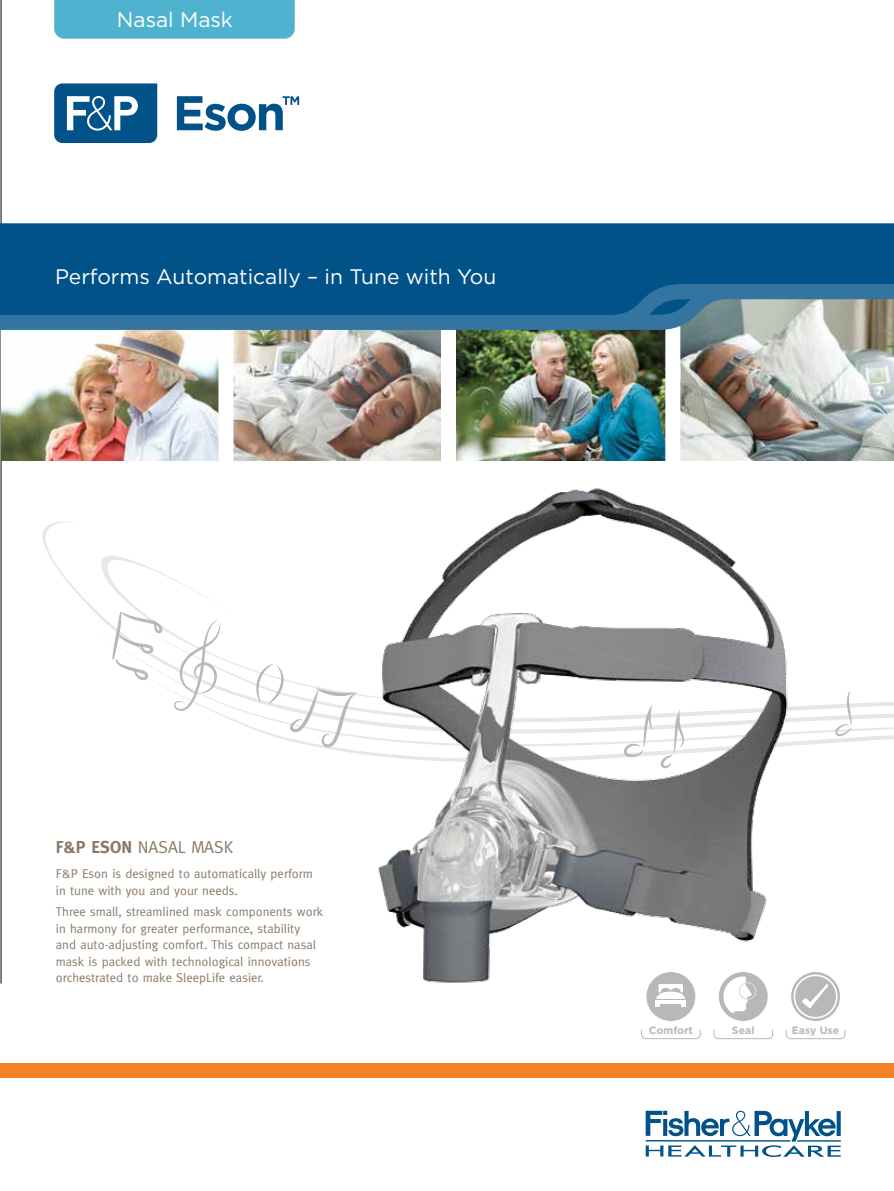
<style>
.page{position:relative;width:894px;height:1191px;background:#fff}
.page>*{position:absolute;margin:0;border:0;box-sizing:border-box;transform-origin:0 0}
.t1{font:21px "Gotham";color:#fff}
.t2{font:700 17.25px "Meta";color:#8a7967}
.t3{font:17.25px "Meta";color:#8a7967}
.t4{font:12.75px/16.5px "Meta";color:#8a7967}
.t5{font:700 10.5px "Gotham";color:#b6b8ba}
.s1{font-weight:400}
</style>
<div class="page">
<img style="left:402px;top:488px;width:395px;height:552px">
<svg style="left:42px;top:518px;width:755px;height:409px"></svg>
<svg style="left:134px;top:624px;width:663px;height:146px"></svg>
<svg style="left:98px;top:546px;width:382px;height:85px"></svg>
<svg style="left:93px;top:631px;width:801px;height:126px"></svg>
<hr style="left:1px;top:0;width:1px;height:983px;background:#000">
<img style="left:1px;top:330px;width:217px;height:130px">
<div style="left:0;top:223px;width:894px;height:61px;background:#005288"></div>
<img style="left:233px;top:330px;width:208px;height:130px">
<img style="left:456px;top:330px;width:209px;height:130px">
<img style="left:680px;top:330px;width:214px;height:130px">
<svg style="left:646px;top:1110px;width:195px;height:47px"></svg>
<svg style="left:0;top:284px;width:894px;height:46px"></svg>
<div style="left:0;top:1063px;width:894px;height:15px;background:#f58025"></div>
<div style="left:54px;top:0;width:241px;height:39px;background:#4fb3cf"></div>
<svg style="left:54px;top:83px;width:103px;height:60px"></svg>
<svg style="left:177px;top:96px;width:122px;height:35px"></svg>
<div style="left:786px;top:1025px;width:59px;height:14px;border:1px solid #b6b8ba;border-radius:4px"></div>
<div style="left:778px;top:1018px;width:75px;height:12px;background:#fff"></div>
<svg style="left:791px;top:972px;width:49px;height:49px"></svg>
<div style="left:794px;top:974px;width:44px;height:44px;border:2px solid #fff;border-radius:50%"></div>
<svg style="left:800px;top:972px;width:40px;height:38px"></svg>
<div style="left:641px;top:1025px;width:59px;height:13px;border:1px solid #b6b8ba;border-radius:4px"></div>
<div style="left:633px;top:1018px;width:76px;height:12px;background:#fff"></div>
<div style="left:646px;top:972px;width:49px;height:49px;background:#b6b8ba;border-radius:50%"></div>
<svg style="left:656px;top:984px;width:30px;height:23px"></svg>
<div style="left:714px;top:1025px;width:59px;height:14px;border:1px solid #b6b8ba;border-radius:4px"></div>
<div style="left:705px;top:1018px;width:76px;height:12px;background:#fff"></div>
<div style="left:720px;top:973px;width:47px;height:47px;background:#b6b8ba;border-radius:50%"></div>
<div style="left:739px;top:982px;width:18px;height:18px;border:1px solid #d8dadb;border-radius:50%"></div>
<div style="left:719px;top:972px;width:49px;height:49px;border:2px solid #b6b8ba;border-radius:50%"></div>
<svg style="left:718px;top:971px;width:34px;height:49px"></svg>
<svg style="left:113px;top:612px;width:49px;height:68px"></svg>
<svg style="left:174px;top:619px;width:46px;height:92px"></svg>
<svg style="left:256px;top:664px;width:28px;height:40px"></svg>
<svg style="left:290px;top:688px;width:68px;height:59px"></svg>
<svg style="left:624px;top:704px;width:28px;height:53px"></svg>
<svg style="left:661px;top:709px;width:23px;height:59px"></svg>
<svg style="left:835px;top:691px;width:17px;height:45px"></svg>
<h1 class="t1" style="left:117px;top:6px;width:117px">Nasal Mask</h1>
<h1 class="t1" style="left:55px;top:263px;width:443px">Performs Automatically – in Tune with You</h1>
<h2 class="t2" style="left:56px;top:837px;width:93px">F&amp;P ESON <span class="s1">nasal</span></h2>
<h2 class="t3" style="left:191px;top:837px;width:12px">mask</h2>
<p class="t4" style="left:56px;top:865px;width:258px">F&amp;P Eson is designed to automatically perform in tune with you and your needs.</p>
<p class="t4" style="left:56px;top:903px;width:269px">Three small, streamlined mask components work in harmony for greater performance, stability and auto-adjusting comfort. This compact nasal mask is packed with technological innovations orchestrated to make SleepLife easier.</p>
<p class="t5" style="left:649px;top:1023px;width:46px">Comfort</p>
<p class="t5" style="left:732px;top:1023px;width:24px">Seal</p>
<p class="t5" style="left:792px;top:1023px;width:49px">Easy Use</p>
</div>
